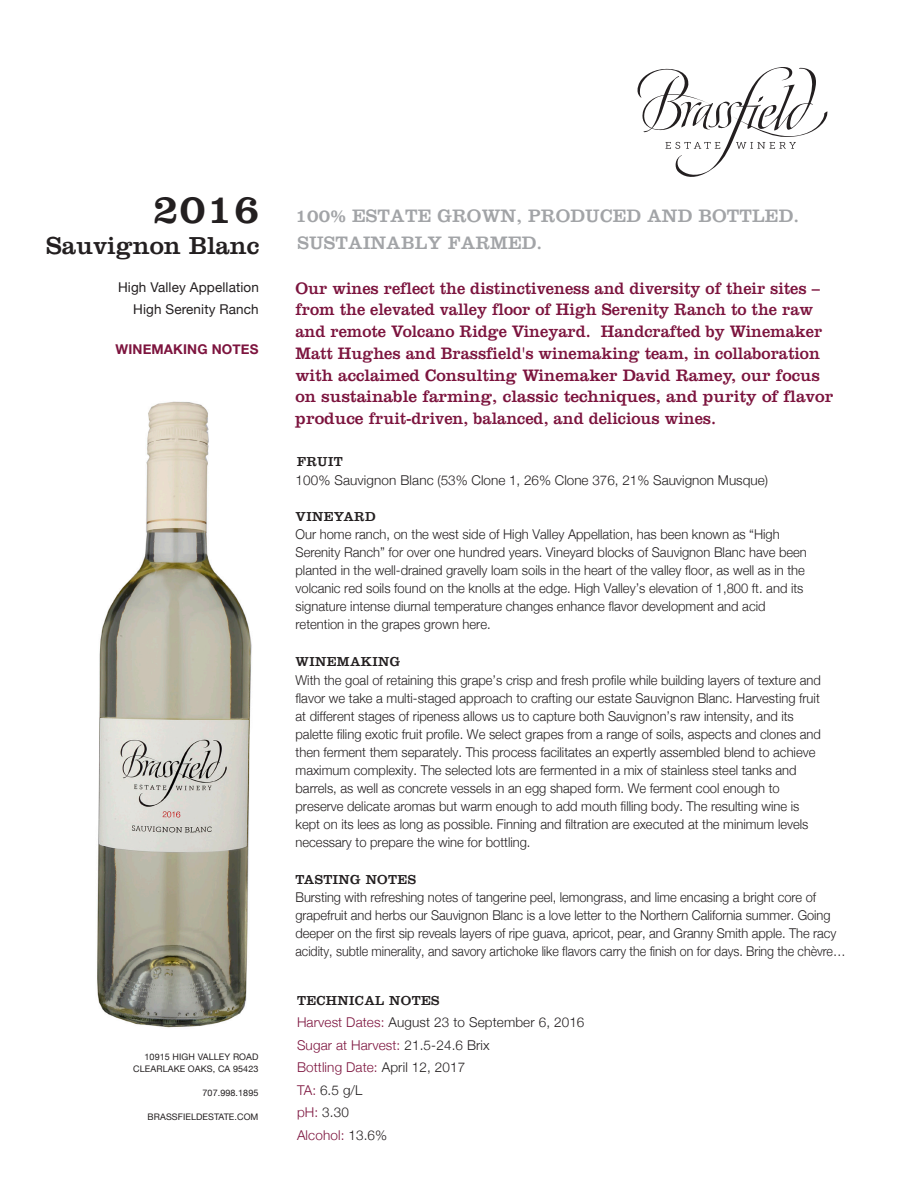
<style>
.page{position:relative;width:918px;height:1188px;background:#fff}
.page>*{position:absolute;margin:0;border:0;box-sizing:border-box;transform-origin:0 0}
.t1{font:42px "Clarendon";color:#231f20}
.t2{font:25.5px "Clarendon";color:#231f20}
.t3{font:18.75px/27px "Clarendon";letter-spacing:.01em;color:#a2a4a7}
.t4{font:17.25px/21.8px "Clarendon";color:#7c143e;scale:.95 1}
.t5{font:300 13.5px/18px "Helvetica Neue";color:#231f20;scale:.96 1}
.t6{font:300 13.5px/18px "Helvetica Neue";color:#231f20;scale:.95 1}
.t7{font:300 13.5px/22.5px "Helvetica Neue";color:#231f20}
.t8{font:13.5px "Clarendon";letter-spacing:.03em;color:#231f20}
.t9{font:13.5px/22.5px "Helvetica Neue";letter-spacing:.01em;color:#231f20;text-align:right}
.t10{font:700 13.5px "Helvetica Neue";letter-spacing:.01em;color:#7d143e}
.t11{font:9px/12px "Helvetica Neue";letter-spacing:.01em;color:#231f20;text-align:right}
.s1{color:#7d143e}
</style>
<div class="page">
<img style="left:97px;top:401px;width:155px;height:627px">
<svg style="left:638px;top:67px;width:189px;height:110px"></svg>
<h1 class="t1" style="left:153px;top:184px;width:108px">2016</h1>
<h2 class="t2" style="left:46px;top:231px;width:215px">Sauvignon Blanc</h2>
<p class="t9" style="left:118px;top:276px;width:142px">High Valley Appellation<br>High Serenity Ranch</p>
<p class="t10" style="left:116px;top:339px;width:144px">WINEMAKING NOTES</p>
<p class="t11" style="left:133px;top:1051px;width:127px">10915 HIGH VALLEY ROAD<br>CLEARLAKE OAKS, CA 95423</p>
<p class="t11" style="left:202px;top:1087px;width:58px">707.998.1895</p>
<p class="t11" style="left:148px;top:1111px;width:112px">BRASSFIELDESTATE.COM</p>
<h3 class="t3" style="left:296px;top:202px;width:505px">100% ESTATE GROWN, PRODUCED AND BOTTLED.<br>SUSTAINABLY FARMED.</h3>
<p class="t4" style="left:296px;top:277px;width:568px">Our wines reflect the distinctiveness and diversity of their sites – from the elevated valley floor of High Serenity Ranch to the raw and remote Volcano Ridge Vineyard. Handcrafted by Winemaker Matt Hughes and Brassfield's winemaking team, in collaboration with acclaimed Consulting Winemaker David Ramey, our focus on sustainable farming, classic techniques, and purity of flavor produce fruit-driven, balanced, and delicious wines.</p>
<p class="t8" style="left:297px;top:454px;width:47px">FRUIT</p>
<p class="t7" style="left:296px;top:468px;width:474px">100% Sauvignon Blanc (53% Clone 1, 26% Clone 376, 21% Sauvignon Musque)</p>
<p class="t8" style="left:296px;top:508px;width:82px">VINEYARD</p>
<p class="t5" style="left:296px;top:525px;width:534px">Our home ranch, on the west side of High Valley Appellation, has been known as “High Serenity Ranch” for over one hundred years. Vineyard blocks of Sauvignon Blanc have been planted in the well-drained gravelly loam soils in the heart of the valley floor, as well as in the volcanic red soils found on the knolls at the edge. High Valley’s elevation of 1,800 ft. and its signature intense diurnal temperature changes enhance flavor development and acid retention in the grapes grown here.</p>
<p class="t8" style="left:296px;top:654px;width:106px">WINEMAKING</p>
<p class="t5" style="left:296px;top:670px;width:549px">With the goal of retaining this grape’s crisp and fresh profile while building layers of texture and flavor we take a multi-staged approach to crafting our estate Sauvignon Blanc. Harvesting fruit at different stages of ripeness allows us to capture both Sauvignon’s raw intensity, and its palette filing exotic fruit profile. We select grapes from a range of soils, aspects and clones and then ferment them separately. This process facilitates an expertly assembled blend to achieve maximum complexity. The selected lots are fermented in a mix of stainless steel tanks and barrels, as well as concrete vessels in an egg shaped form. We ferment cool enough to preserve delicate aromas but warm enough to add mouth filling body. The resulting wine is kept on its lees as long as possible. Finning and filtration are executed at the minimum levels necessary to prepare the wine for bottling.</p>
<p class="t8" style="left:296px;top:871px;width:122px">TASTING NOTES</p>
<p class="t6" style="left:296px;top:888px;width:580px">Bursting with refreshing notes of tangerine peel, lemongrass, and lime encasing a bright core of grapefruit and herbs our Sauvignon Blanc is a love letter to the Northern California summer. Going deeper on the first sip reveals layers of ripe guava, apricot, pear, and Granny Smith apple. The racy acidity, subtle minerality, and savory artichoke like flavors carry the finish on for days. Bring the chèvre…</p>
<p class="t8" style="left:297px;top:992px;width:144px">TECHNICAL NOTES</p>
<p class="t7" style="left:297px;top:1010px;width:289px"><span class="s1">Harvest Dates:</span> August 23 to September 6, 2016<br><span class="s1">Sugar at Harvest:</span> 21.5-24.6 Brix<br><span class="s1">Bottling Date:</span> April 12, 2017<br><span class="s1">TA:</span> 6.5 g/L<br><span class="s1">pH:</span> 3.30<br><span class="s1">Alcohol:</span> 13.6%</p>
</div>
